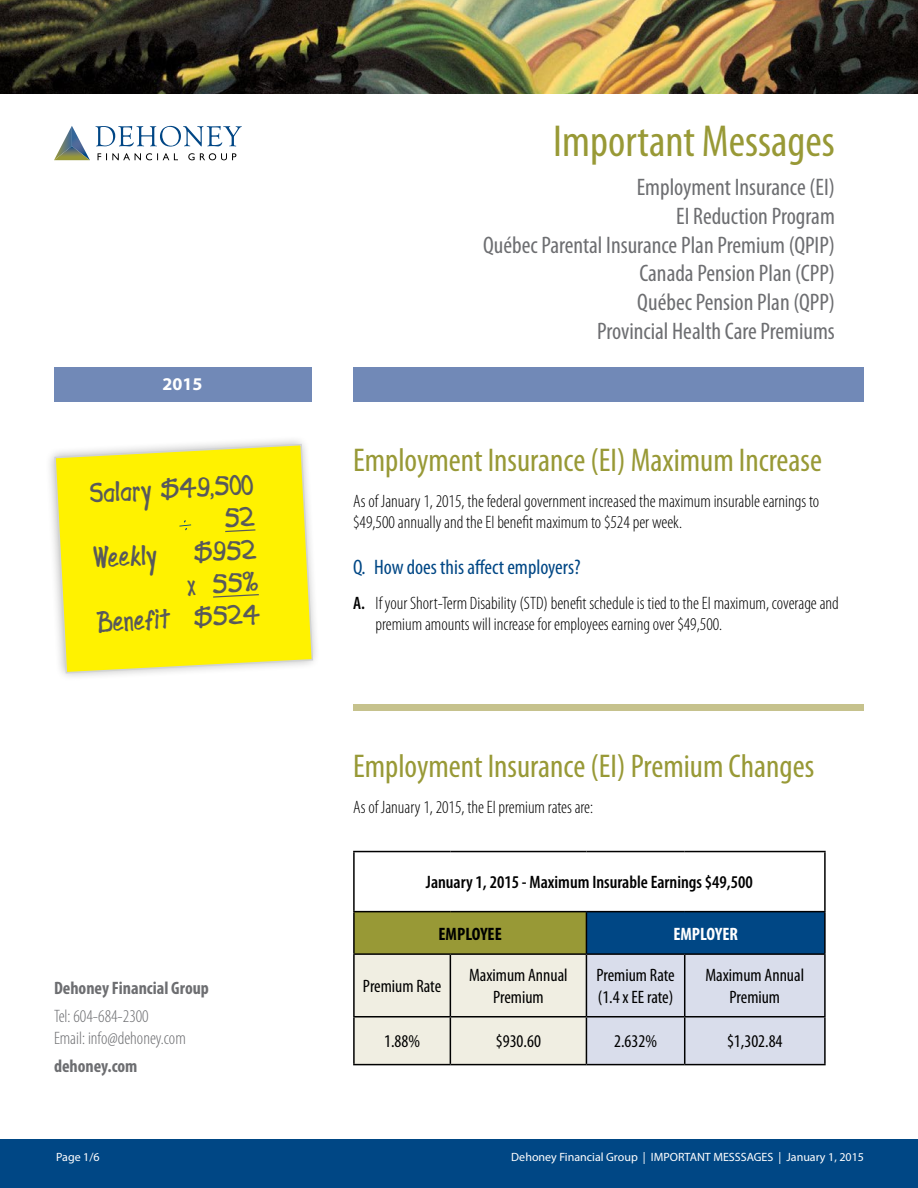
<style>
.page{position:relative;width:918px;height:1188px;background:#fff}
.page>*{position:absolute;margin:0;border:0;box-sizing:border-box;transform-origin:0 0}
.t1{font:condensed 45px "Myriad Pro";color:#989936}
.t2{font:condensed 33px "Myriad Pro";color:#989936}
.t3{font:27px/32.4px "Expletive Deleted";color:#58595b;text-align:right}
.t4{font:condensed 24px/28.8px "Myriad Pro";color:#6d6e71;text-align:right}
.t5{font:condensed 21px "Myriad Pro";color:#004785}
.t6{font:300 condensed 18px/21.6px "Myriad Pro";color:#000}
.t7{font:condensed 18px/21.6px "Myriad Pro";color:#000;text-align:center}
.t8{font:600 condensed 18px "Myriad Pro";color:#000}
.t9{font:300 condensed 18px/21.6px "Myriad Pro";color:#6d6e71}
.t10{font:700 condensed 18px "Myriad Pro";color:#6d6e71}
.t11{font:700 condensed 18px "Myriad Pro";color:#000}
.t12{font:700 condensed 18px "Myriad Pro";color:#fff}
.t13{font:700 18px "Myriad Pro";color:#fff}
.t14{font:12px "Myriad Pro";color:#fff}
.s1{font-weight:600}
</style>
<div class="page">
<div style="left:0;top:1139px;width:918px;height:49px;background:#004785"></div>
<div style="left:353px;top:367px;width:511px;height:34px;background:#7189b7"></div>
<div style="left:54px;top:367px;width:257px;height:34px;background:#7189b7"></div>
<svg style="left:50px;top:440px;width:266px;height:237px"></svg>
<svg style="left:54px;top:443px;width:260px;height:231px;background:#fcf11e"></svg>
<svg style="left:212px;top:593px;width:48px;height:5px"></svg>
<svg style="left:179px;top:520px;width:12px;height:10px"></svg>
<div style="left:354px;top:912px;width:232px;height:42px;background:#989936"></div>
<div style="left:586px;top:912px;width:239px;height:42px;background:#004785"></div>
<svg style="left:355px;top:955px;width:469px;height:109px;background:#e3e4e5"></svg>
<hr style="left:353px;top:851px;width:97px;height:1px;background:#000">
<hr style="left:353px;top:852px;width:2px;height:59px;background:#000">
<hr style="left:450px;top:851px;width:136px;height:1px;background:#000">
<hr style="left:586px;top:851px;width:99px;height:1px;background:#000">
<hr style="left:685px;top:851px;width:141px;height:1px;background:#000">
<hr style="left:824px;top:852px;width:2px;height:59px;background:#000">
<hr style="left:353px;top:911px;width:97px;height:1px;background:#000">
<hr style="left:353px;top:912px;width:2px;height:41px;background:#000">
<hr style="left:450px;top:911px;width:136px;height:1px;background:#000">
<hr style="left:586px;top:911px;width:99px;height:1px;background:#000">
<hr style="left:586px;top:912px;width:1px;height:41px;background:#000">
<hr style="left:685px;top:911px;width:141px;height:1px;background:#000">
<hr style="left:824px;top:912px;width:2px;height:41px;background:#000">
<hr style="left:353px;top:953px;width:97px;height:2px;background:#000">
<hr style="left:353px;top:955px;width:2px;height:61px;background:#000">
<hr style="left:450px;top:953px;width:136px;height:2px;background:#000">
<hr style="left:450px;top:955px;width:1px;height:61px;background:#000">
<hr style="left:586px;top:953px;width:99px;height:2px;background:#000">
<hr style="left:586px;top:955px;width:1px;height:61px;background:#000">
<hr style="left:685px;top:953px;width:141px;height:2px;background:#000">
<hr style="left:684px;top:955px;width:1px;height:61px;background:#000">
<hr style="left:824px;top:955px;width:2px;height:61px;background:#000">
<hr style="left:353px;top:1016px;width:97px;height:2px;background:#000">
<hr style="left:353px;top:1018px;width:2px;height:46px;background:#000">
<hr style="left:450px;top:1016px;width:136px;height:2px;background:#000">
<hr style="left:450px;top:1018px;width:1px;height:46px;background:#000">
<hr style="left:586px;top:1016px;width:99px;height:2px;background:#000">
<hr style="left:586px;top:1018px;width:1px;height:46px;background:#000">
<hr style="left:685px;top:1016px;width:141px;height:2px;background:#000">
<hr style="left:684px;top:1018px;width:1px;height:46px;background:#000">
<hr style="left:824px;top:1018px;width:2px;height:46px;background:#000">
<hr style="left:353px;top:1064px;width:97px;height:1px;background:#000">
<hr style="left:450px;top:1064px;width:136px;height:1px;background:#000">
<hr style="left:586px;top:1064px;width:99px;height:1px;background:#000">
<hr style="left:685px;top:1064px;width:141px;height:1px;background:#000">
<div style="left:353px;top:704px;width:511px;height:6px;background:#c6c28d"></div>
<img style="left:0;top:0;width:918px;height:94px">
<svg style="left:54px;top:126px;width:188px;height:34px"></svg>
<svg style="left:224px;top:507px;width:33px;height:26px"></svg>
<p class="t13" style="left:163px;top:373px;width:41px">2015</p>
<h3 class="t3" style="left:89px;top:481px;width:165px;rotate:-3deg">Salary $49,500</h3>
<h3 class="t3" style="left:93px;top:546px;width:66px;rotate:-3deg">Weekly</h3>
<h3 class="t3" style="left:93px;top:546px;width:165px;rotate:-3deg">$952<br>x 55%<br>Benefit $524</h3>
<p class="t10" style="left:54px;top:977px;width:156px">Dehoney Financial Group</p>
<p class="t9" style="left:54px;top:1006px;width:133px">Tel: 604-684-2300<br>Email: info@dehoney.com</p>
<p class="t10" style="left:54px;top:1055px;width:85px">dehoney.com</p>
<h1 class="t1" style="left:553px;top:114px;width:283px">Important Messages</h1>
<h3 class="t4" style="left:483px;top:172px;width:353px">Employment Insurance (EI)<br>EI Reduction Program<br>Québec Parental Insurance Plan Premium (QPIP)<br>Canada Pension Plan (CPP)<br>Québec Pension Plan (QPP)<br>Provincial Health Care Premiums</h3>
<h2 class="t2" style="left:353px;top:441px;width:470px">Employment Insurance (EI) Maximum Increase</h2>
<p class="t6" style="left:353px;top:490px;width:468px">As of January 1, 2015, the federal government increased the maximum insurable earnings to $49,500 annually and the EI benefit maximum to $524 per week.</p>
<p class="t5" style="left:353px;top:554px;width:229px">Q. How does this affect employers?</p>
<p class="t6" style="left:376px;top:592px;width:465px;text-indent:-22px"><span class="s1">A.</span> If your Short-Term Disability (STD) benefit schedule is tied to the EI maximum, coverage and premium amounts will increase for employees earning over $49,500.</p>
<h2 class="t2" style="left:353px;top:747px;width:463px">Employment Insurance (EI) Premium Changes</h2>
<p class="t6" style="left:353px;top:796px;width:242px">As of January 1, 2015, the EI premium rates are:</p>
<p class="t8" style="left:426px;top:871px;width:328px">January 1, 2015 - Maximum Insurable Earnings $49,500</p>
<p class="t11" style="left:439px;top:922px;width:65px">EMPLOYEE</p>
<p class="t12" style="left:673px;top:922px;width:66px">EMPLOYER</p>
<p class="t7" style="left:363px;top:975px;width:80px">Premium Rate</p>
<p class="t7" style="left:469px;top:964px;width:100px">Maximum Annual<br>Premium</p>
<p class="t7" style="left:596px;top:964px;width:80px;text-align:left">Premium Rate (1.4 x EE rate)</p>
<p class="t7" style="left:706px;top:964px;width:100px">Maximum Annual<br>Premium</p>
<p class="t7" style="left:384px;top:1030px;width:37px">1.88%</p>
<p class="t7" style="left:496px;top:1030px;width:47px">$930.60</p>
<p class="t7" style="left:614px;top:1030px;width:44px">2.632%</p>
<p class="t7" style="left:727px;top:1030px;width:57px">$1,302.84</p>
<p class="t14" style="left:56px;top:1150px;width:45px">Page 1/6</p>
<p class="t14" style="left:511px;top:1150px;width:354px">Dehoney Financial Group | IMPORTANT MESSSAGES | January 1, 2015</p>
</div>
